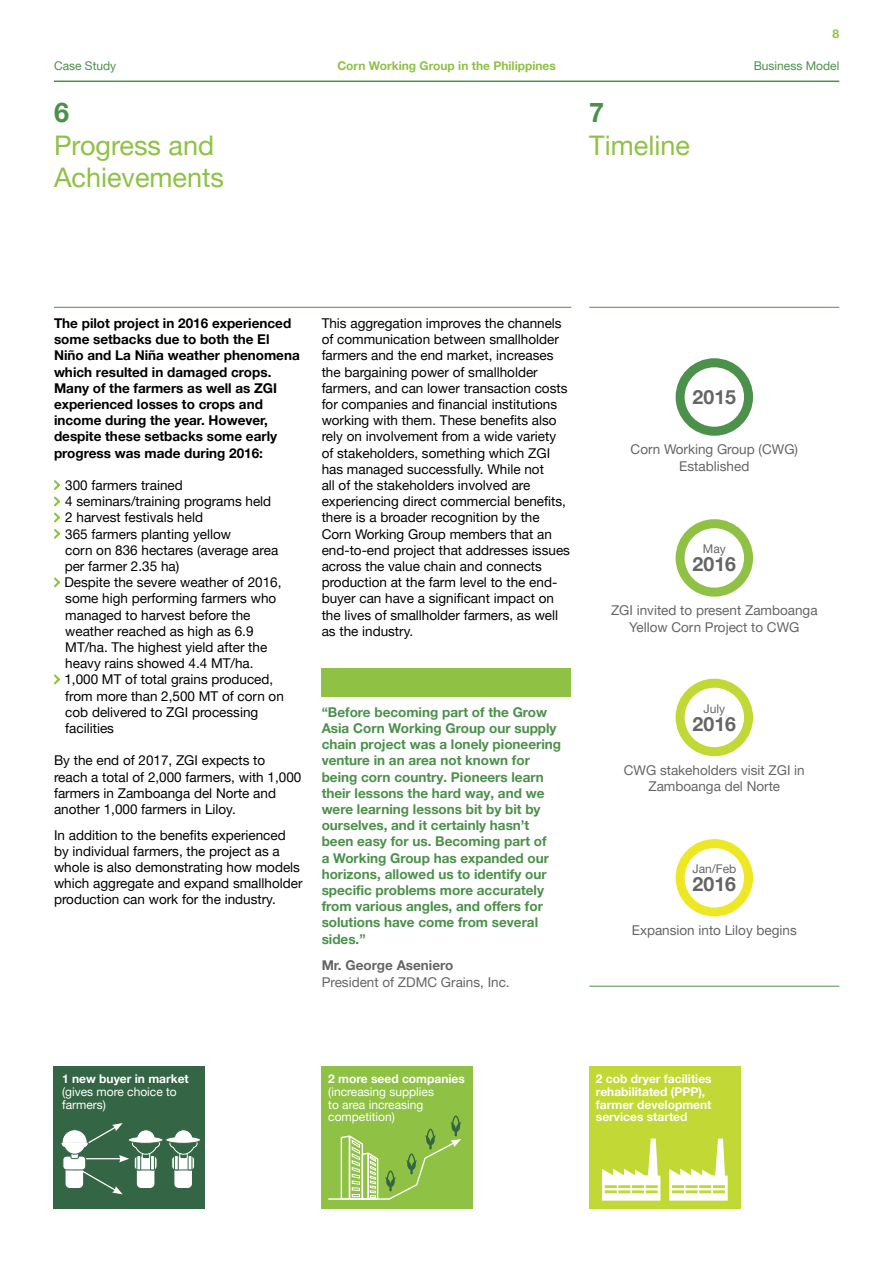
<style>
.page{position:relative;width:893px;height:1263px;background:#fff}
.page>*{position:absolute;margin:0;border:0;box-sizing:border-box;transform-origin:0 0}
.t1{font:27px/32.4px "Helvetica Neue LT Pro";color:#8fc144}
.t2{font:700 27px "Helvetica Neue LT Pro";color:#4b904b}
.t3{font:700 19.5px "Helvetica Neue LT Pro";color:#646565}
.t4{font:13.5px/16.2px "Helvetica Neue LT Pro";color:#000}
.t5{font:700 13.5px/16.2px "Helvetica Neue LT Pro";color:#4b904b}
.t6{font:700 13.5px/16.2px "Helvetica Neue LT Pro";color:#000}
.t7{font:13.5px/16.2px "Helvetica Neue LT Pro";color:#646565;text-align:center}
.t8{font:700 13.5px "Helvetica Neue LT Pro";color:#646565}
.t9{font:700 12px/12.8px "Helvetica Neue LT Pro";color:#fff}
.t10{font:12px/12.8px "Helvetica Neue LT Pro";color:#fff}
.t11{font:700 12px "Helvetica Neue LT Pro";color:#8fc144}
.t12{font:12px "Helvetica Neue LT Pro";color:#4b904b}
.t13{font:12px "Helvetica Neue LT Pro";color:#646565}
</style>
<div class="page">
<hr style="left:54px;top:81px;width:785px;height:1px;background:#4b904b">
<hr style="left:54px;top:307px;width:517px;height:1px;background:#4b904b">
<hr style="left:589px;top:307px;width:250px;height:1px;background:#4b904b">
<hr style="left:589px;top:986px;width:250px;height:1px;background:#4b904b">
<div style="left:322px;top:1066px;width:151px;height:143px;background:#8fc144"></div>
<div style="left:589px;top:1066px;width:151px;height:143px;background:#c1d835"></div>
<div style="left:54px;top:1066px;width:151px;height:143px;background:#346545"></div>
<svg style="left:602px;top:1138px;width:58px;height:63px"></svg>
<svg style="left:669px;top:1138px;width:59px;height:63px"></svg>
<svg style="left:328px;top:1115px;width:133px;height:85px"></svg>
<svg style="left:61px;top:1123px;width:139px;height:71px"></svg>
<svg style="left:54px;top:480px;width:6px;height:10px"></svg>
<svg style="left:54px;top:496px;width:6px;height:10px"></svg>
<svg style="left:54px;top:513px;width:6px;height:9px"></svg>
<svg style="left:54px;top:529px;width:6px;height:10px"></svg>
<svg style="left:54px;top:577px;width:6px;height:10px"></svg>
<svg style="left:54px;top:674px;width:6px;height:10px"></svg>
<div style="left:322px;top:668px;width:249px;height:28px;background:#8fc144"></div>
<div style="left:676px;top:358px;width:77px;height:78px;border:9px solid #4b904b;border-radius:50%"></div>
<div style="left:676px;top:519px;width:77px;height:78px;border:9px solid #8fc144;border-radius:50%"></div>
<div style="left:676px;top:679px;width:77px;height:77px;border:9px solid #c1d835;border-radius:50%"></div>
<div style="left:676px;top:839px;width:77px;height:77px;border:9px solid #eee824;border-radius:50%"></div>
<p class="t11" style="left:833px;top:27px;width:8px">8</p>
<p class="t11" style="left:337px;top:58px;width:220px">Corn Working Group in the Philippines</p>
<p class="t12" style="left:54px;top:58px;width:64px">Case Study</p>
<p class="t12" style="left:754px;top:58px;width:87px">Business Model</p>
<h1 class="t2" style="left:54px;top:96px;width:17px">6</h1>
<h1 class="t1" style="left:54px;top:128px;width:172px">Progress and<br>Achievements</h1>
<h1 class="t2" style="left:589px;top:96px;width:17px">7</h1>
<h1 class="t1" style="left:589px;top:128px;width:102px">Timeline</h1>
<p class="t6" style="left:54px;top:315px;width:247px">The pilot project in 2016 experienced some setbacks due to both the El Niño and La Niña weather phenomena which resulted in damaged crops.<br>Many of the farmers as well as ZGI experienced losses to crops and income during the year. However, despite these setbacks some early progress was made during 2016:</p>
<p class="t4" style="left:64px;top:477px;width:221px">300 farmers trained<br>4 seminars/training programs held<br>2 harvest festivals held<br>365 farmers planting yellow<br>corn on 836 hectares (average area per farmer 2.35 ha)<br>Despite the severe weather of 2016, some high performing farmers who managed to harvest before the weather reached as high as 6.9<br>MT/ha. The highest yield after the heavy rains showed 4.4 MT/ha.<br>1,000 MT of total grains produced, from more than 2,500 MT of corn on cob delivered to ZGI processing facilities</p>
<p class="t4" style="left:54px;top:752px;width:249px">By the end of 2017, ZGI expects to reach a total of 2,000 farmers, with 1,000 farmers in Zamboanga del Norte and another 1,000 farmers in Liloy.</p>
<p class="t4" style="left:54px;top:826px;width:250px">In addition to the benefits experienced by individual farmers, the project as a whole is also demonstrating how models which aggregate and expand smallholder production can work for the industry.</p>
<p class="t4" style="left:322px;top:315px;width:250px">This aggregation improves the channels of communication between smallholder farmers and the end market, increases the bargaining power of smallholder farmers, and can lower transaction costs for companies and financial institutions working with them. These benefits also rely on involvement from a wide variety of stakeholders, something which ZGI has managed successfully. While not<br>all of the stakeholders involved are experiencing direct commercial benefits, there is a broader recognition by the Corn Working Group members that an end-to-end project that addresses issues across the value chain and connects production at the farm level to the end&shy;buyer can have a significant impact on the lives of smallholder farmers, as well as the industry.</p>
<p class="t5" style="left:322px;top:704px;width:241px">“Before becoming part of the Grow<br>Asia Corn Working Group our supply chain project was a lonely pioneering venture in an area not known for being corn country. Pioneers learn their lessons the hard way, and we were learning lessons bit by bit by ourselves, and it certainly hasn’t been easy for us. Becoming part of<br>a Working Group has expanded our horizons, allowed us to identify our specific problems more accurately from various angles, and offers for solutions have come from several sides.”</p>
<p class="t8" style="left:322px;top:957px;width:133px">Mr. George Aseniero</p>
<p class="t7" style="left:322px;top:973px;width:190px">President of ZDMC Grains, Inc.</p>
<h2 class="t3" style="left:693px;top:385px;width:45px">2015</h2>
<p class="t7" style="left:631px;top:441px;width:169px">Corn Working Group (CWG)<br>Established</p>
<p class="t13" style="left:703px;top:541px;width:24px">May</p>
<h2 class="t3" style="left:693px;top:552px;width:45px">2016</h2>
<p class="t7" style="left:611px;top:602px;width:208px">ZGI invited to present Zamboanga<br>Yellow Corn Project to CWG</p>
<p class="t13" style="left:703px;top:701px;width:23px">July</p>
<h2 class="t3" style="left:693px;top:712px;width:45px">2016</h2>
<p class="t7" style="left:624px;top:762px;width:183px">CWG stakeholders visit ZGI in<br>Zamboanga del Norte</p>
<p class="t13" style="left:692px;top:861px;width:45px">Jan/Feb</p>
<h2 class="t3" style="left:693px;top:872px;width:45px">2016</h2>
<p class="t7" style="left:632px;top:922px;width:167px">Expansion into Liloy begins</p>
<p class="t9" style="left:62px;top:1072px;width:128px">1 new buyer in market</p>
<p class="t10" style="left:62px;top:1085px;width:116px">(gives more choice to farmers)</p>
<p class="t9" style="left:328px;top:1072px;width:138px">2 more seed companies</p>
<p class="t10" style="left:328px;top:1085px;width:107px">(increasing supplies to area increasing competition)</p>
<p class="t9" style="left:596px;top:1072px;width:117px">2 cob dryer facilities rehabilitated (PPP), farmer development services started</p>
</div>
